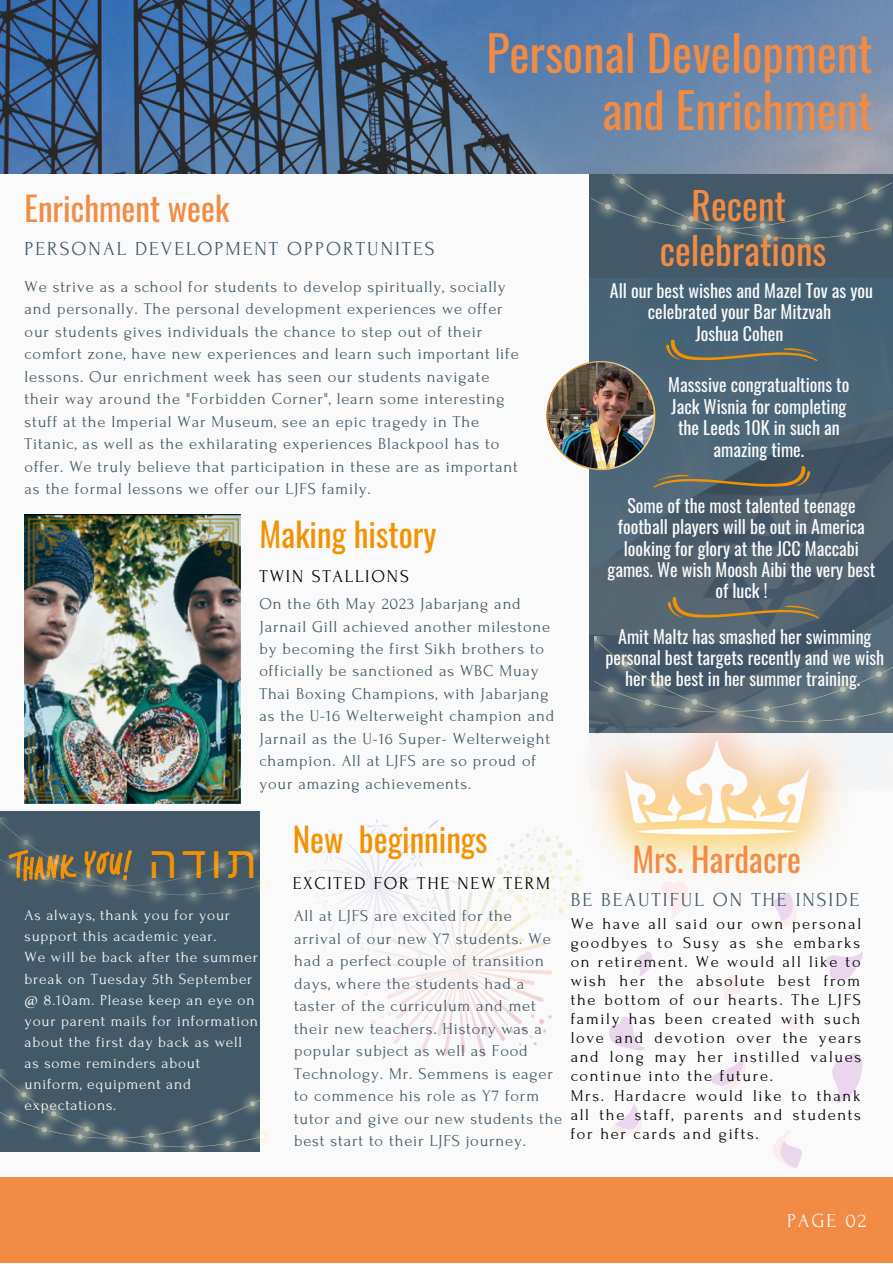
<style>
.page{position:relative;width:893px;height:1264px;background:#fff}
.page>*{position:absolute;margin:0;border:0;box-sizing:border-box;transform-origin:0 0}
.t1{font:48px "Oswald";color:#f28b43}
.t2{font:45.3px "Noto Sans Hebrew";color:#f39200}
.t3{font:37.5px "Oswald";color:#f28b43}
.t4{font:33.15px "Oswald";color:#f39200}
.t5{font:33px "Oswald";color:#f28b43}
.t6{font:19.8px "Forum";letter-spacing:.1em;color:#435967}
.t7{font:19.8px "Forum";letter-spacing:.1em;color:#fafafa}
.t8{font:18px/21.3px "Oswald";color:#fafafa;text-align:center}
.t9{font:18px "Forum";letter-spacing:.1em;color:#000}
.t10{font:16.5px/22.5px "Forum";letter-spacing:.05em;color:#435967}
.t11{font:16.5px/19px "Forum";letter-spacing:.1em;color:#000;text-align:justify}
.t12{font:15.45px/21px "Forum";letter-spacing:.05em;color:#fafafa}
</style>
<div class="page">
<div style="left:0;top:0;width:892px;height:1262px;background:#fafafa"></div>
<div style="left:589px;top:111px;width:303px;height:621px;background:#435967"></div>
<img style="left:591px;top:174px;width:300px;height:75px">
<img style="left:589px;top:278px;width:303px;height:359px">
<div style="left:0;top:1176px;width:892px;height:86px;background:#f28b43"></div>
<img style="left:0;top:0;width:892px;height:174px">
<img style="left:25px;top:514px;width:215px;height:289px">
<svg style="left:665px;top:339px;width:152px;height:22px"></svg>
<svg style="left:653px;top:465px;width:157px;height:23px"></svg>
<svg style="left:667px;top:596px;width:152px;height:22px"></svg>
<img style="left:594px;top:637px;width:298px;height:96px">
<div style="left:0;top:811px;width:260px;height:340px;background:#435967"></div>
<svg style="left:609px;top:892px;width:254px;height:275px"></svg>
<img style="left:580px;top:684px;width:286px;height:208px">
<img style="left:0;top:817px;width:269px;height:86px">
<img style="left:0;top:1069px;width:267px;height:84px">
<img style="left:546px;top:361px;width:109px;height:109px">
<img style="left:296px;top:819px;width:284px;height:236px">
<p class="t1" style="left:486px;top:15px;width:388px">Personal Development</p>
<p class="t1" style="left:602px;top:73px;width:272px">and Enrichment</p>
<p class="t5" style="left:25px;top:183px;width:206px">Enrichment week</p>
<p class="t6" style="left:25px;top:238px;width:411px">PERSONAL DEVELOPMENT OPPORTUNITES</p>
<p class="t10" style="left:25px;top:275px;width:495px">We strive as a school for students to develop spiritually, socially and personally. The personal development experiences we offer our students gives individuals the chance to step out of their comfort zone, have new experiences and learn such important life lessons. Our enrichment week has seen our students navigate their way around the "Forbidden Corner", learn some interesting stuff at the Imperial War Museum, see an epic tragedy in The Titanic, as well as the exhilarating experiences Blackpool has to offer. We truly believe that participation in these are as important as the formal lessons we offer our LJFS family.</p>
<p class="t4" style="left:259px;top:509px;width:178px">Making history</p>
<p class="t9" style="left:259px;top:566px;width:151px">TWIN STALLIONS</p>
<p class="t10" style="left:259px;top:592px;width:296px">On the 6th May 2023 Jabarjang and Jarnail Gill achieved another milestone by becoming the first Sikh brothers to officially be sanctioned as WBC Muay Thai Boxing Champions, with Jabarjang as the U-16 Welterweight champion and Jarnail as the U-16 Super- Welterweight champion. All at LJFS are so proud of your amazing achievements.</p>
<p class="t3" style="left:691px;top:176px;width:96px">Recent</p>
<p class="t3" style="left:659px;top:221px;width:168px">celebrations</p>
<p class="t8" style="left:610px;top:279px;width:264px">All our best wishes and Mazel Tov as you celebrated your Bar Mitzvah</p>
<p class="t8" style="left:695px;top:322px;width:89px">Joshua Cohen</p>
<p class="t8" style="left:668px;top:373px;width:183px">Masssive congratualtions to<br>Jack Wisnia for completing the Leeds 10K in such an amazing time.</p>
<p class="t8" style="left:607px;top:494px;width:269px">Some of the most talented teenage football players will be out in America looking for glory at the JCC Maccabi games. We wish Moosh Aibi the very best of luck !</p>
<p class="t8" style="left:605px;top:625px;width:280px">Amit Maltz has smashed her swimming personal best targets recently and we wish her the best in her summer training.</p>
<p class="t2" style="left:148px;top:829px;width:110px">ה ד תו</p>
<p class="t12" style="left:25px;top:905px;width:207px">As always, thank you for your support this academic year.</p>
<p class="t12" style="left:25px;top:947px;width:235px">We will be back after the summer break on Tuesday 5th September @ 8.10am. Please keep an eye on your parent mails for information about the first day back as well as some reminders about uniform, equipment and expectations.</p>
<p class="t4" style="left:293px;top:813px;width:196px">New beginnings</p>
<p class="t9" style="left:293px;top:873px;width:259px">EXCITED FOR THE NEW TERM</p>
<p class="t10" style="left:294px;top:904px;width:270px">All at LJFS are excited for the arrival of our new Y7 students. We had a perfect couple of transition days, where the students had a taster of the curriculum and met their new teachers. History was a popular subject as well as Food<br>Technology. Mr. Semmens is eager to commence his role as Y7 form tutor and give our new students the best start to their LJFS journey.</p>
<p class="t11" style="left:570px;top:914px;width:292px">We have all said our own personal goodbyes to Susy as she embarks on retirement. We would all like to wish her the absolute best from the bottom of our hearts. The LJFS family has been created with such love and devotion over the years and long may her instilled values continue into the future.</p>
<p class="t5" style="left:632px;top:833px;width:170px">Mrs. Hardacre</p>
<p class="t6" style="left:570px;top:888px;width:290px">BE BEAUTIFUL ON THE INSIDE</p>
<p class="t11" style="left:570px;top:1085px;width:292px">Mrs. Hardacre would like to thank all the staff, parents and students for her cards and gifts.</p>
<p class="t7" style="left:787px;top:1209px;width:81px">PAGE 02</p>
</div>
